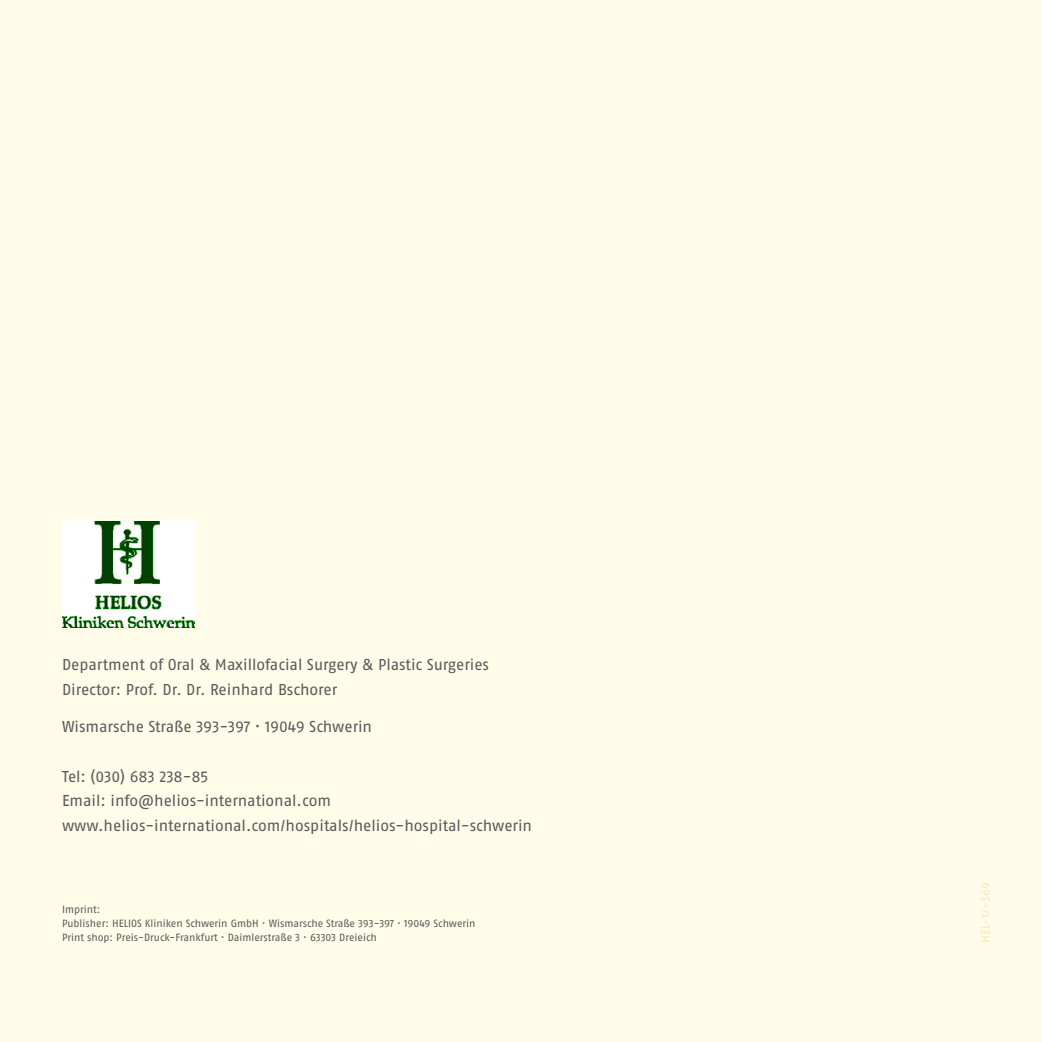
<style>
.page{position:relative;width:1042px;height:1042px;background:#fffde9}
.page>*{position:absolute;margin:0;border:0;box-sizing:border-box;transform-origin:0 0}
.t1{font:15.75px/24.8px "Fago Pro";letter-spacing:-.005em;color:#58595b}
.t2{font:12.25px "Fago Pro";letter-spacing:.015em;color:#ffe3b8}
.t3{font:10.5px/14px "Fago Pro";letter-spacing:-.005em;color:#58595b}
</style>
<div class="page">
<img style="left:62px;top:521px;width:133px;height:106px">
<p class="t1" style="left:62px;top:652px;width:428px">Department of Oral &amp; Maxillofacial Surgery &amp; Plastic Surgeries<br>Director: Prof. Dr. Dr. Reinhard Bschorer</p>
<p class="t1" style="left:62px;top:714px;width:312px">Wismarsche Straße 393-397 ⋅ 19049 Schwerin</p>
<p class="t1" style="left:62px;top:763px;width:471px">Tel: (030) 683 238-85<br>Email: info@helios-international.com www.helios-international.com/hospitals/helios-hospital-schwerin</p>
<p class="t3" style="left:62px;top:902px;width:415px">Imprint:<br>Publisher: HELIOS Kliniken Schwerin GmbH · Wismarsche Straße 393-397 · 19049 Schwerin<br>Print shop: Preis-Druck-Frankfurt · Daimlerstraße 3 · 63303 Dreieich</p>
<p class="t2" style="left:978px;top:943px;width:62px;rotate:-90deg">HEL-17-369</p>
</div>
